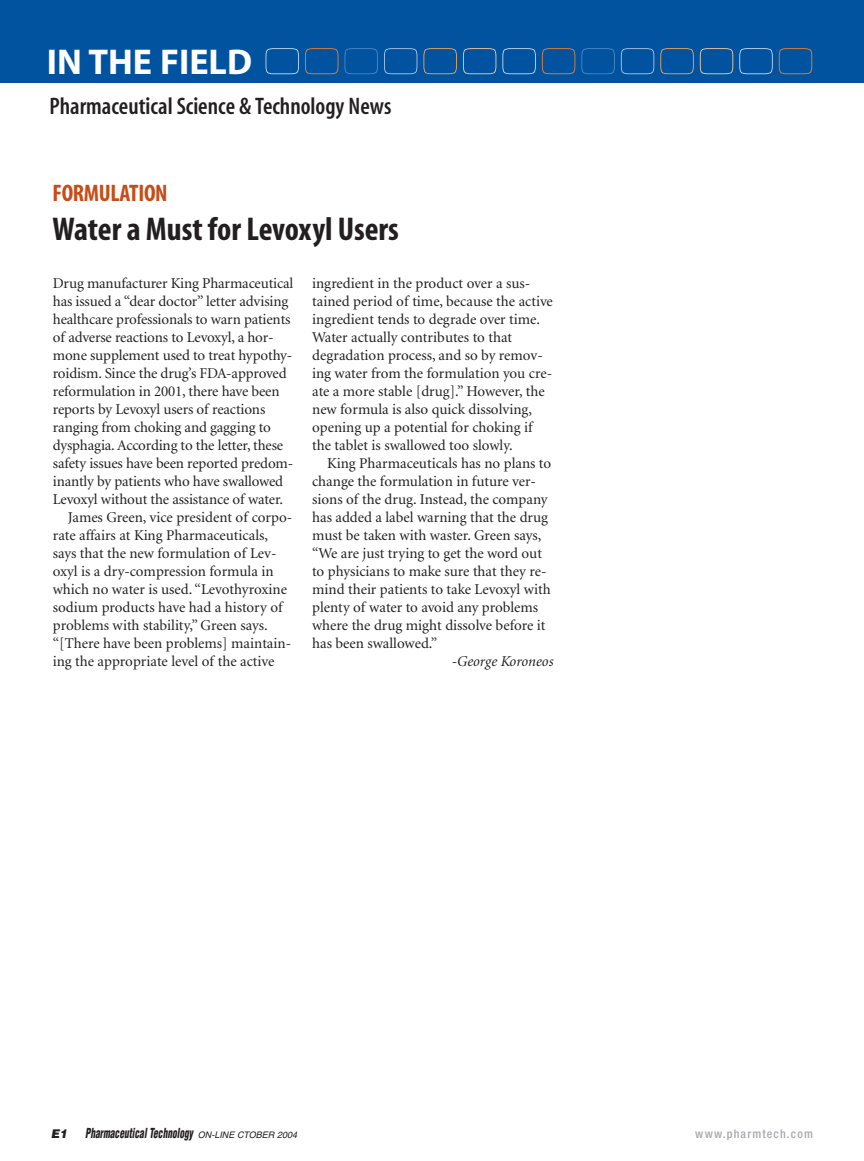
<style>
.page{position:relative;width:864px;height:1161px;background:#fff}
.page>*{position:absolute;margin:0;border:0;box-sizing:border-box;transform-origin:0 0}
.t1{font:700 36px "Myriad";color:#fff}
.t2{font:700 condensed 33px "Myriad";color:#231f20}
.t3{font:600 condensed 24px "Myriad";color:#231f20}
.t4{font:700 condensed 24px "Myriad";letter-spacing:-.015em;color:#c74d18}
.t5{font:15px/18px "Minion";color:#231f20}
.t6{font:italic 15px "Minion";color:#231f20}
.t7{font:italic 900 condensed 13.5px "Helvetica";color:#231f20;scale:.7 1}
.t8{font:500 condensed 12px "Helvetica Neue";letter-spacing:.095em;color:#a8a9ad}
.s1{font-stretch:normal;font-size:12px}
.s2{font-weight:400;font-stretch:normal;font-size:9px}
</style>
<div class="page">
<div style="left:0;top:0;width:864px;height:82px;background:#0153a0"></div>
<svg style="left:266px;top:48px;width:33px;height:26px"></svg>
<svg style="left:305px;top:48px;width:33px;height:26px"></svg>
<svg style="left:345px;top:48px;width:33px;height:26px"></svg>
<svg style="left:384px;top:48px;width:33px;height:26px"></svg>
<svg style="left:423px;top:48px;width:34px;height:26px"></svg>
<svg style="left:463px;top:48px;width:33px;height:26px"></svg>
<svg style="left:502px;top:48px;width:34px;height:26px"></svg>
<svg style="left:542px;top:48px;width:33px;height:26px"></svg>
<svg style="left:581px;top:48px;width:34px;height:26px"></svg>
<svg style="left:621px;top:48px;width:33px;height:26px"></svg>
<svg style="left:660px;top:48px;width:34px;height:26px"></svg>
<svg style="left:700px;top:48px;width:33px;height:26px"></svg>
<svg style="left:739px;top:48px;width:34px;height:26px"></svg>
<svg style="left:779px;top:48px;width:33px;height:26px"></svg>
<h1 class="t1" style="left:47px;top:48px;width:207px">IN THE FIELD</h1>
<h3 class="t3" style="left:50px;top:98px;width:343px">Pharmaceutical Science &amp; Technology News</h3>
<h3 class="t4" style="left:53px;top:185px;width:117px">FORMULATION</h3>
<h2 class="t2" style="left:53px;top:217px;width:348px">Water a Must for Levoxyl Users</h2>
<p class="t5" style="left:53px;top:275px;width:242px">Drug manufacturer King Pharmaceutical</p>
<p class="t5" style="left:53px;top:293px;width:237px">has issued a “dear doctor” letter advising</p>
<p class="t5" style="left:53px;top:311px;width:239px">healthcare professionals to warn patients</p>
<p class="t5" style="left:53px;top:329px;width:222px">of adverse reactions to Levoxyl, a hor-</p>
<p class="t5" style="left:53px;top:347px;width:241px">mone supplement used to treat hypothy-</p>
<p class="t5" style="left:53px;top:365px;width:235px">roidism. Since the drug’s FDA-approved</p>
<p class="t5" style="left:53px;top:383px;width:228px">reformulation in 2001, there have been</p>
<p class="t5" style="left:53px;top:401px;width:214px">reports by Levoxyl users of reactions</p>
<p class="t5" style="left:53px;top:419px;width:220px">ranging from choking and gagging to</p>
<p class="t5" style="left:53px;top:437px;width:232px">dysphagia. According to the letter, these</p>
<p class="t5" style="left:53px;top:455px;width:242px">safety issues have been reported predom-</p>
<p class="t5" style="left:53px;top:473px;width:232px">inantly by patients who have swallowed</p>
<p class="t5" style="left:53px;top:491px;width:232px">Levoxyl without the assistance of water.</p>
<p class="t5" style="left:68px;top:509px;width:226px">James Green, vice president of corpo-</p>
<p class="t5" style="left:53px;top:527px;width:217px">rate affairs at King Pharmaceuticals,</p>
<p class="t5" style="left:53px;top:545px;width:225px">says that the new formulation of Lev-</p>
<p class="t5" style="left:53px;top:563px;width:222px">oxyl is a dry-compression formula in</p>
<p class="t5" style="left:53px;top:581px;width:236px">which no water is used. “Levothyroxine</p>
<p class="t5" style="left:53px;top:599px;width:231px">sodium products have had a history of</p>
<p class="t5" style="left:53px;top:617px;width:216px">problems with stability,” Green says.</p>
<p class="t5" style="left:53px;top:635px;width:240px">“[There have been problems] maintain-</p>
<p class="t5" style="left:53px;top:653px;width:223px">ing the appropriate level of the active</p>
<p class="t5" style="left:312px;top:275px;width:242px">ingredient in the product over a sus&shy;tained period of time, because the active ingredient tends to degrade over time.<br>Water actually contributes to that degradation process, and so by remov&shy;ing water from the formulation you cre&shy;ate a more stable [drug].” However, the new formula is also quick dissolving, opening up a potential for choking if the tablet is swallowed too slowly.</p>
<p class="t5" style="left:312px;top:455px;width:241px;text-indent:15px">King Pharmaceuticals has no plans to change the formulation in future ver&shy;sions of the drug. Instead, the company has added a label warning that the drug must be taken with waster. Green says, “We are just trying to get the word out to physicians to make sure that they re&shy;mind their patients to take Levoxyl with plenty of water to avoid any problems where the drug might dissolve before it has been swallowed.”</p>
<p class="t6" style="left:452px;top:655px;width:103px">-George Koroneos</p>
<p class="t7" style="left:51px;top:1128px;width:356px"><span class="s1">E1</span> Pharmaceutical Technology <span class="s2">ON-LINE CTOBER 2004</span></p>
<p class="t8" style="left:695px;top:1129px;width:119px">www.pharmtech.com</p>
</div>
